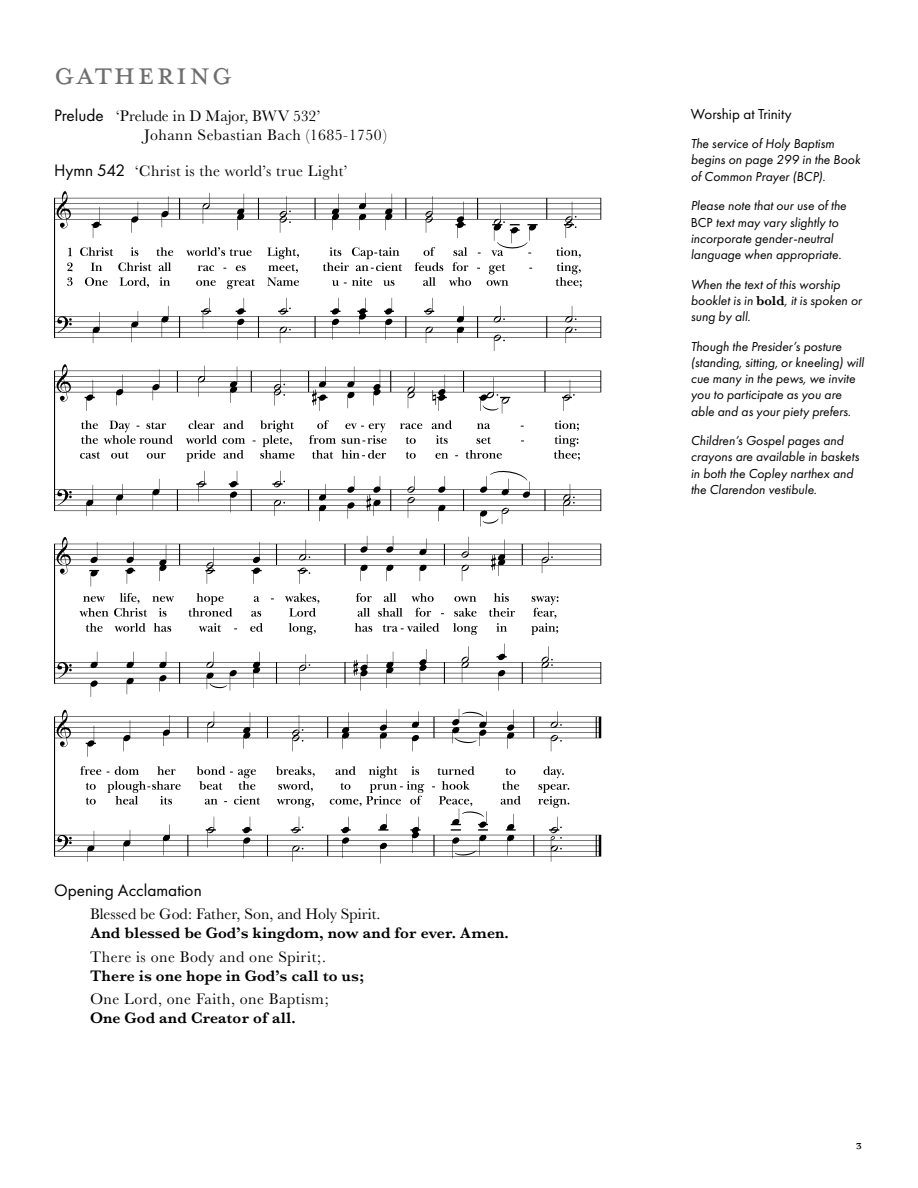
<style>
.page{position:relative;width:918px;height:1188px;background:#fff}
.page>*{position:absolute;margin:0;border:0;box-sizing:border-box;transform-origin:0 0}
.t1{font:36px "Mrs Eaves Petite Caps OT";letter-spacing:.05em;color:#6e6e6e}
.t2{font:18px "Mrs Eaves All Petite Caps OT";color:#000}
.t3{font:17.25px "Futura PT";color:#000}
.t4{font:15.75px/18.9px "Baskerville No 2";letter-spacing:.03em;color:#000}
.t5{font:15.75px "Baskerville No 2 Sem Bol";color:#000}
.t6{font:15.75px "Baskerville No 2";color:#000}
.t7{font:15px "Futura PT";color:#000}
.t8{font:italic 13.5px/16.2px "Futura PT";color:#000}
.s1{font-family:"Futura PT";font-size:17.25px}
.s2{font-style:normal}
.s3{font-family:"Baskerville No 2 Sem Bol";font-style:normal}
</style>
<div class="page">
<img style="left:54px;top:191px;width:547px;height:673px">
<h1 class="t1" style="left:54px;top:54px;width:179px">GATHERING</h1>
<p class="t4" style="left:144px;top:107px;width:244px;text-indent:-90px"><span class="s1">Prelude</span> ‘Prelude in D Major, BWV 532’<br>Johann Sebastian Bach (1685-1750)</p>
<p class="t4" style="left:54px;top:162px;width:295px"><span class="s1">Hymn 542</span> ‘Christ is the world’s true Light’</p>
<p class="t3" style="left:54px;top:880px;width:149px">Opening Acclamation</p>
<p class="t6" style="left:90px;top:905px;width:292px">Blessed be God: Father, Son, and Holy Spirit.</p>
<p class="t5" style="left:90px;top:924px;width:420px">And blessed be God’s kingdom, now and for ever. Amen.</p>
<p class="t4" style="left:90px;top:948px;width:238px">There is one Body and one Spirit;.</p>
<p class="t5" style="left:90px;top:966px;width:276px">There is one hope in God’s call to us;</p>
<p class="t4" style="left:90px;top:990px;width:240px">One Lord, one Faith, one Baptism;</p>
<p class="t5" style="left:90px;top:1009px;width:207px">One God and Creator of all.</p>
<p class="t7" style="left:691px;top:105px;width:102px">Worship at Trinity</p>
<p class="t8" style="left:691px;top:136px;width:171px">The service of Holy Baptism begins on page 299 in the Book of Common Prayer (BCP).</p>
<p class="t8" style="left:691px;top:198px;width:157px">Please note that our use of the<br><span class="s2">BCP</span> text may vary slightly to incorporate gender-neutral language when appropriate.</p>
<p class="t8" style="left:691px;top:276px;width:173px">When the text of this worship booklet is in <span class="s3">bold</span>, it is spoken or sung by all.</p>
<p class="t8" style="left:691px;top:338px;width:175px">Though the Presider’s posture (standing, sitting, or kneeling) will cue many in the pews, we invite you to participate as you are able and as your piety prefers.</p>
<p class="t8" style="left:691px;top:433px;width:170px">Children’s Gospel pages and crayons are available in baskets in both the Copley narthex and the Clarendon vestibule.</p>
<h2 class="t2" style="left:855px;top:1134px;width:8px">3</h2>
</div>
